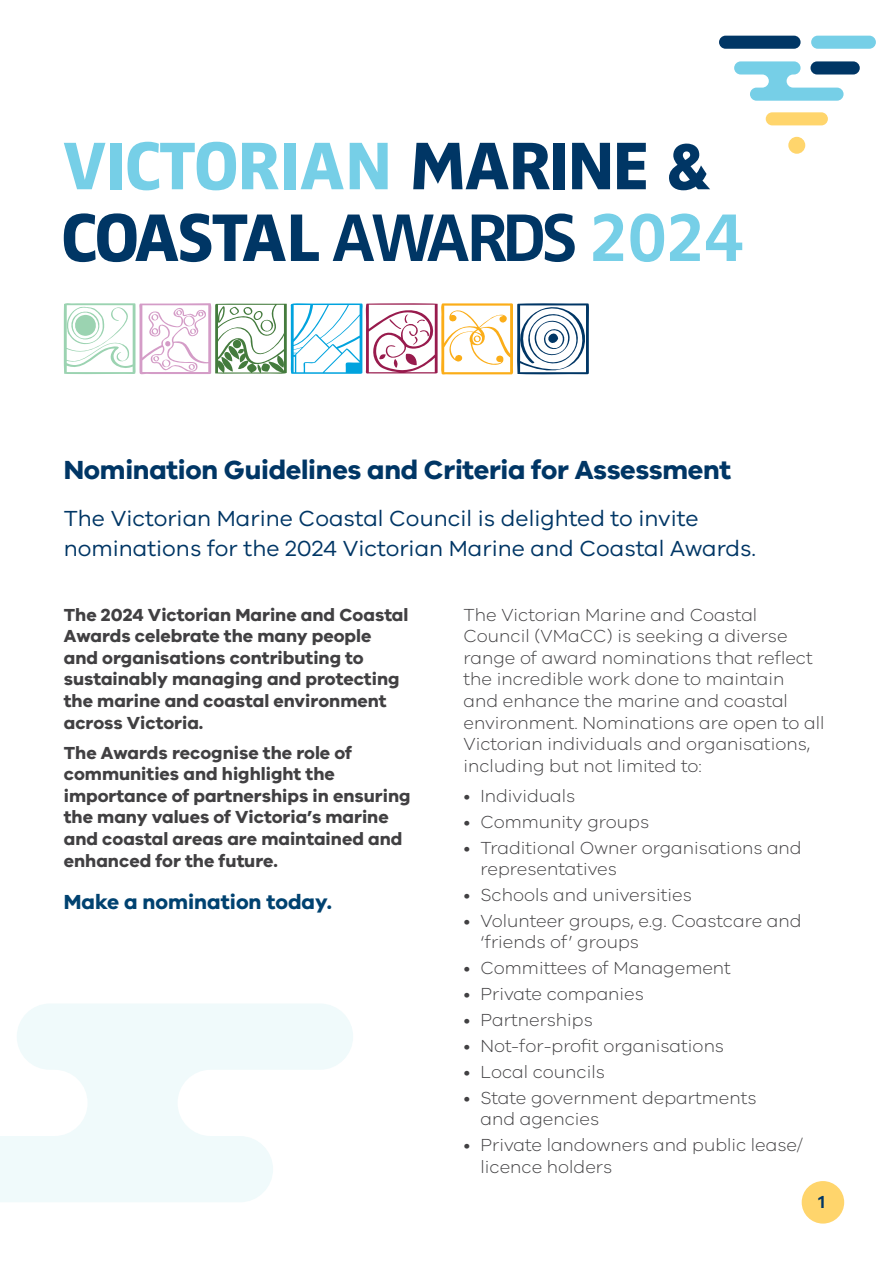
<style>
.page{position:relative;width:893px;height:1263px;background:#fff}
.page>*{position:absolute;margin:0;border:0;box-sizing:border-box;transform-origin:0 0}
.t1{font:700 27px "VIC";letter-spacing:-.01em;color:#003665}
.t2{font:22.5px/30px "VIC";color:#003665}
.t3{font:700 21px "VIC";color:#004270}
.t4{font:300 18px/21.6px "VIC";color:#414042}
.t5{font:700 18px/21.6px "VIC";color:#414042}
.t6{font:600 18px "VIC";color:#003665}
</style>
<div class="page">
<div style="left:802px;top:1181px;width:42px;height:42px;background:#ffd56c;border-radius:50%"></div>
<svg style="left:64px;top:143px;width:41px;height:46px"></svg>
<div style="left:110px;top:143px;width:11px;height:46px;background:#76cfe7"></div>
<svg style="left:127px;top:142px;width:109px;height:48px"></svg>
<svg style="left:242px;top:143px;width:37px;height:46px"></svg>
<div style="left:284px;top:143px;width:11px;height:46px;background:#76cfe7"></div>
<svg style="left:301px;top:143px;width:43px;height:46px"></svg>
<svg style="left:350px;top:143px;width:38px;height:46px"></svg>
<svg style="left:413px;top:143px;width:137px;height:46px"></svg>
<div style="left:554px;top:143px;width:11px;height:46px;background:#003665"></div>
<svg style="left:572px;top:143px;width:38px;height:46px"></svg>
<svg style="left:617px;top:143px;width:29px;height:46px"></svg>
<svg style="left:669px;top:144px;width:41px;height:46px"></svg>
<svg style="left:64px;top:213px;width:255px;height:49px"></svg>
<svg style="left:333px;top:213px;width:242px;height:49px"></svg>
<svg style="left:593px;top:213px;width:30px;height:48px"></svg>
<svg style="left:630px;top:213px;width:34px;height:49px"></svg>
<svg style="left:670px;top:213px;width:30px;height:48px"></svg>
<svg style="left:706px;top:215px;width:36px;height:46px"></svg>
<svg style="left:64px;top:303px;width:525px;height:72px"></svg>
<div style="left:810px;top:61px;width:50px;height:14px;background:#003665;border-radius:7px"></div>
<div style="left:811px;top:36px;width:65px;height:13px;background:#76cfe7;border-radius:7px"></div>
<div style="left:719px;top:36px;width:82px;height:13px;background:#003665;border-radius:7px"></div>
<div style="left:766px;top:112px;width:62px;height:13px;background:#ffd56c;border-radius:7px"></div>
<svg style="left:734px;top:61px;width:109px;height:40px"></svg>
<div style="left:788px;top:137px;width:17px;height:17px;background:#ffd56c;border-radius:50%"></div>
<svg style="left:0;top:1004px;width:353px;height:198px;fill:#f0fafb"></svg>
<h1 class="t1" style="left:64px;top:454px;width:669px">Nomination Guidelines and Criteria for Assessment</h1>
<p class="t2" style="left:64px;top:503px;width:694px">The Victorian Marine Coastal Council is delighted to invite nominations for the 2024 Victorian Marine and Coastal Awards.</p>
<p class="t5" style="left:64px;top:603px;width:346px">The 2024 Victorian Marine and Coastal<br>Awards celebrate the many people and organisations contributing to sustainably managing and protecting the marine and coastal environment across Victoria.</p>
<p class="t5" style="left:64px;top:741px;width:348px">The Awards recognise the role of communities and highlight the importance of partnerships in ensuring the many values of Victoria’s marine and coastal areas are maintained and enhanced for the future.</p>
<p class="t3" style="left:64px;top:889px;width:270px">Make a nomination today.</p>
<p class="t4" style="left:463px;top:603px;width:363px">The Victorian Marine and Coastal Council (VMaCC) is seeking a diverse range of award nominations that reflect the incredible work done to maintain<br>and enhance the marine and coastal environment. Nominations are open to all Victorian individuals and organisations, including but not limited to:</p>
<p class="t4" style="left:463px;top:784px;width:113px">• Individuals</p>
<p class="t4" style="left:463px;top:810px;width:187px">• Community groups</p>
<p class="t4" style="left:480px;top:836px;width:323px;text-indent:-17px">• Traditional Owner organisations and representatives</p>
<p class="t4" style="left:463px;top:883px;width:230px">• Schools and universities</p>
<p class="t4" style="left:480px;top:909px;width:322px;text-indent:-17px">• Volunteer groups, e.g. Coastcare and ‘friends of’ groups</p>
<p class="t4" style="left:463px;top:957px;width:269px">• Committees of Management</p>
<p class="t4" style="left:463px;top:983px;width:182px">• Private companies</p>
<p class="t4" style="left:463px;top:1008px;width:131px">• Partnerships</p>
<p class="t4" style="left:463px;top:1034px;width:262px">• Not-for-profit organisations</p>
<p class="t4" style="left:463px;top:1060px;width:143px">• Local councils</p>
<p class="t4" style="left:480px;top:1086px;width:278px;text-indent:-17px">• State government departments and agencies</p>
<p class="t4" style="left:480px;top:1133px;width:324px;text-indent:-17px">• Private landowners and public lease/ licence holders</p>
<p class="t6" style="left:819px;top:1191px;width:8px">1</p>
</div>
